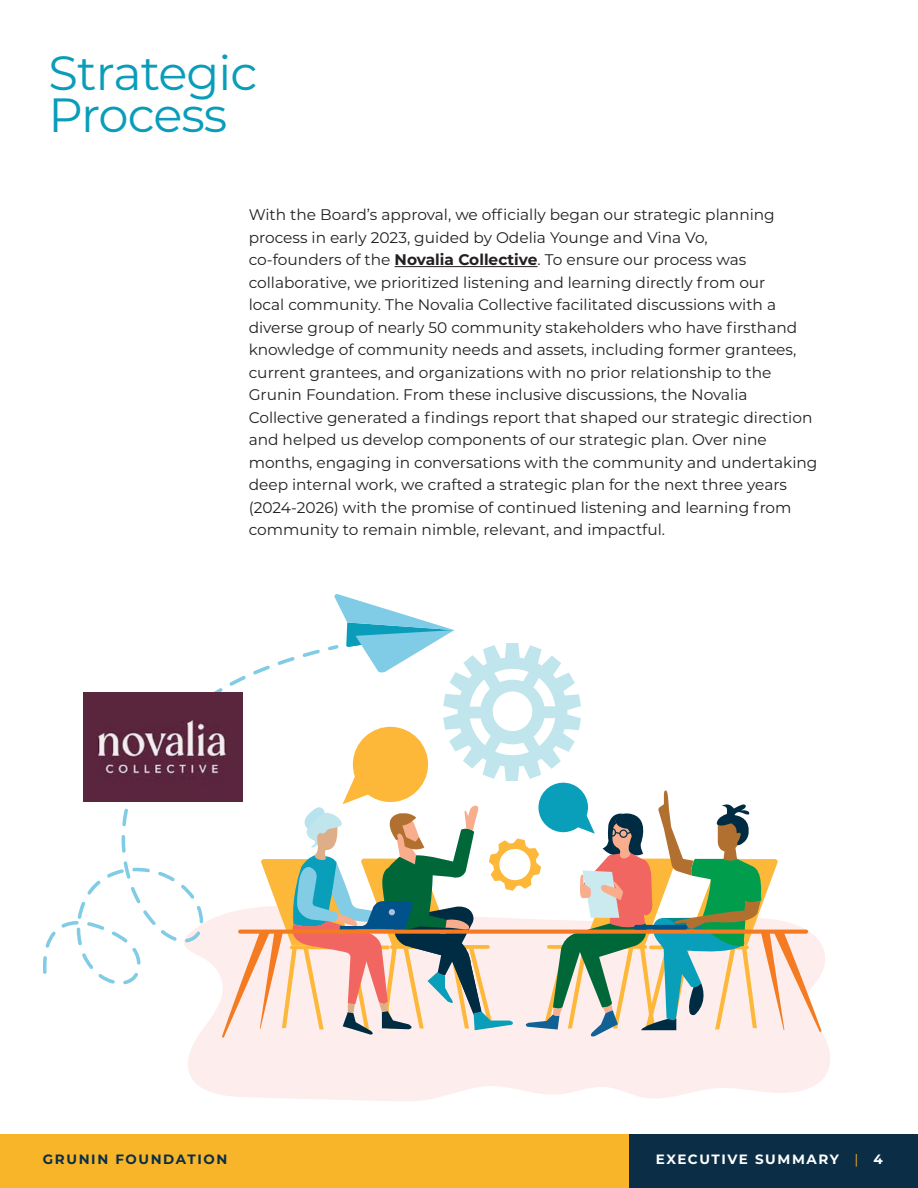
<style>
.page{position:relative;width:918px;height:1188px;background:#fff}
.page>*{position:absolute;margin:0;border:0;box-sizing:border-box;transform-origin:0 0}
.copy_text{font:48px/42px "Montserrat";letter-spacing:-.02em;color:#099dba}
.copy_text-2{font:15.3px/22.5px "Montserrat";color:#231f20}
.t1{font:700 13.5px "Montserrat";letter-spacing:.115em;color:#fff}
.t2{font:700 13.5px "Montserrat";letter-spacing:.12em;color:#0b2e46}
.s1{font-weight:700}
.s2{font-weight:400;color:#f8b529}
</style>
<div class="page">
<div style="left:0;top:1134px;width:918px;height:54px;background:#f8b529"></div>
<div style="left:630px;top:1134px;width:288px;height:54px;background:#0b2e46"></div>
<svg style="left:188px;top:947px;width:642px;height:154px;background:#fdefee"></svg>
<svg style="left:43px;top:594px;width:779px;height:444px"></svg>
<hr style="left:395px;top:266px;width:143px;height:1px;background:#231f20">
<img style="left:83px;top:692px;width:159px;height:110px">
<p class="copy_text" style="left:49px;top:50px;width:210px">Strategic<br>Process</p>
<p class="copy_text-2" style="left:249px;top:203px;width:570px">With the Board’s approval, we officially began our strategic planning process in early 2023, guided by Odelia Younge and Vina Vo,<br>co-founders of the <span class="s1">Novalia Collective</span>. To ensure our process was collaborative, we prioritized listening and learning directly from our<br>local community. The Novalia Collective facilitated discussions with a diverse group of nearly 50 community stakeholders who have firsthand knowledge of community needs and assets, including former grantees, current grantees, and organizations with no prior relationship to the Grunin Foundation. From these inclusive discussions, the Novalia Collective generated a findings report that shaped our strategic direction and helped us develop components of our strategic plan. Over nine months, engaging in conversations with the community and undertaking deep internal work, we crafted a strategic plan for the next three years (2024-2026) with the promise of continued listening and learning from community to remain nimble, relevant, and impactful.</p>
<p class="t2" style="left:43px;top:1150px;width:186px">GRUNIN FOUNDATION</p>
<p class="t1" style="left:656px;top:1150px;width:229px">EXECUTIVE SUMMARY <span class="s2">|</span> 4</p>
</div>
